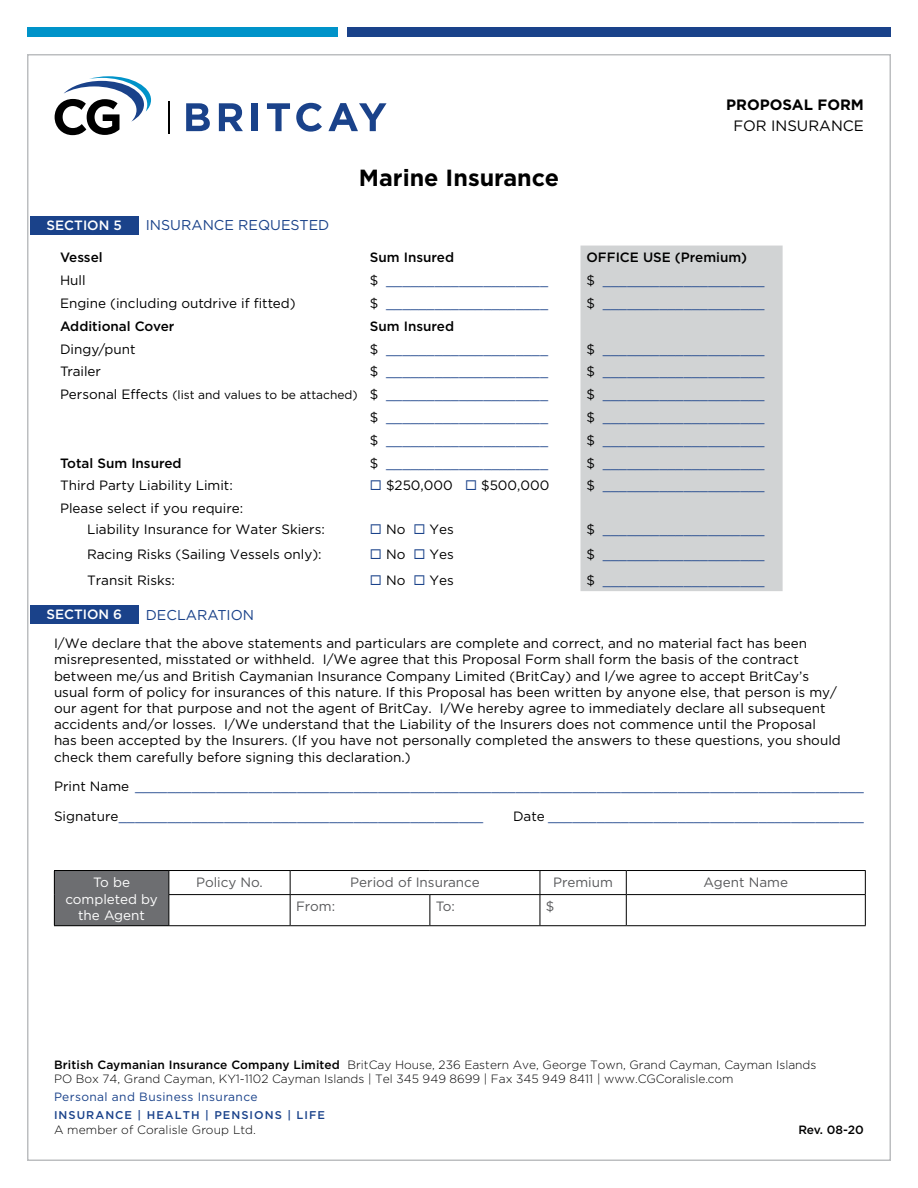
<style>
.page{position:relative;width:918px;height:1188px;background:#fff}
.page>*{position:absolute;margin:0;border:0;box-sizing:border-box;transform-origin:0 0}
.t1{font:700 23.4px "Gotham";color:#000}
.t2{font:700 15px "Gotham";color:#000}
.t3{font:15px "Gotham";color:#000}
.t4{font:14.25px "Gotham";color:#1a428a}
.t5{font:13.5px/16.2px "Gotham";color:#000}
.t6{font:13.5px/25.8px "Gotham";color:#1a428a;text-align:justify}
.t7{font:500 13.5px "Gotham";color:#000}
.t8{font:13.5px "Gotham";color:#58595b}
.t9{font:13.5px/16.2px "Gotham";color:#fff;text-align:center}
.t10{font:500 13.5px "Gotham";color:#fff}
.t11{font:300 12px/14.4px "Gotham";color:#000}
.t12{font:12px "Gotham";color:#000}
.t13{font:12px "Gotham";letter-spacing:.03em;color:#1a428a}
.t14{font:500 12px "Gotham";letter-spacing:-.005em;color:#000}
.t15{font:500 11.25px "Gotham";letter-spacing:.09em;color:#1a428a}
.s1{color:#000}
.s2{font-size:13.5px}
.s3{font-size:13.5px;color:#1a428a}
.s4{color:#1a428a}
.s5{font-weight:500}
</style>
<div class="page">
<div style="left:27px;top:27px;width:311px;height:10px;background:#0093c9"></div>
<div style="left:347px;top:27px;width:544px;height:10px;background:#1a428a"></div>
<hr style="left:168px;top:101px;width:1px;height:32px;background:#000">
<svg style="left:55px;top:76px;width:96px;height:59px"></svg>
<svg style="left:186px;top:103px;width:24px;height:28px"></svg>
<svg style="left:219px;top:103px;width:24px;height:28px"></svg>
<div style="left:252px;top:103px;width:6px;height:28px;background:#1a428a"></div>
<svg style="left:267px;top:103px;width:23px;height:28px"></svg>
<svg style="left:296px;top:103px;width:26px;height:29px"></svg>
<svg style="left:328px;top:103px;width:59px;height:28px"></svg>
<div style="left:580px;top:246px;width:203px;height:345px;background:#d1d3d4"></div>
<div style="left:54px;top:871px;width:115px;height:55px;background:#6d6e71"></div>
<svg style="left:54px;top:871px;width:1px;height:24px"></svg>
<hr style="left:54px;top:895px;width:1px;height:30px;background:#000">
<hr style="left:54px;top:870px;width:115px;height:1px;background:#000">
<hr style="left:169px;top:870px;width:121px;height:1px;background:#000">
<hr style="left:290px;top:870px;width:140px;height:1px;background:#000">
<hr style="left:430px;top:870px;width:110px;height:1px;background:#000">
<hr style="left:540px;top:870px;width:86px;height:1px;background:#000">
<hr style="left:626px;top:870px;width:240px;height:1px;background:#000">
<svg style="left:168px;top:871px;width:698px;height:54px"></svg>
<hr style="left:54px;top:925px;width:115px;height:1px;background:#000">
<hr style="left:168px;top:895px;width:1px;height:30px;background:#000">
<hr style="left:168px;top:894px;width:122px;height:1px;background:#000">
<hr style="left:290px;top:894px;width:140px;height:1px;background:#000">
<hr style="left:430px;top:894px;width:110px;height:1px;background:#000">
<hr style="left:540px;top:894px;width:86px;height:1px;background:#000">
<hr style="left:626px;top:894px;width:240px;height:1px;background:#000">
<hr style="left:290px;top:895px;width:1px;height:30px;background:#000">
<hr style="left:430px;top:895px;width:1px;height:30px;background:#000">
<hr style="left:540px;top:895px;width:1px;height:30px;background:#000">
<hr style="left:626px;top:895px;width:1px;height:30px;background:#000">
<hr style="left:865px;top:895px;width:1px;height:30px;background:#000">
<hr style="left:169px;top:925px;width:121px;height:1px;background:#000">
<hr style="left:290px;top:925px;width:140px;height:1px;background:#000">
<hr style="left:430px;top:925px;width:110px;height:1px;background:#000">
<hr style="left:540px;top:925px;width:86px;height:1px;background:#000">
<hr style="left:626px;top:925px;width:240px;height:1px;background:#000">
<div style="left:30px;top:216px;width:109px;height:18px;background:#1a428a"></div>
<div style="left:30px;top:605px;width:109px;height:18px;background:#1a428a"></div>
<p class="t10" style="left:47px;top:216px;width:77px">SECTION 5</p>
<p class="t4" style="left:146px;top:217px;width:185px">INSURANCE REQUESTED</p>
<h1 class="t1" style="left:359px;top:162px;width:202px">Marine Insurance</h1>
<p class="t2" style="left:726px;top:94px;width:139px">PROPOSAL FORM</p>
<p class="t3" style="left:733px;top:117px;width:132px">FOR INSURANCE</p>
<p class="t7" style="left:60px;top:249px;width:44px">Vessel</p>
<p class="t7" style="left:370px;top:249px;width:86px">Sum Insured</p>
<p class="t7" style="left:586px;top:249px;width:162px">OFFICE USE (Premium)</p>
<p class="t5" style="left:60px;top:272px;width:27px">Hull</p>
<p class="t6" style="left:370px;top:267px;width:180px"><span class="s1">$</span> ____________________</p>
<p class="t6" style="left:586px;top:267px;width:180px"><span class="s1">$</span> ____________________</p>
<p class="t5" style="left:60px;top:295px;width:237px">Engine (including outdrive if fitted)</p>
<p class="t6" style="left:370px;top:290px;width:180px"><span class="s1">$</span> ____________________</p>
<p class="t6" style="left:586px;top:290px;width:180px"><span class="s1">$</span> ____________________</p>
<p class="t7" style="left:60px;top:317px;width:116px">Additional Cover</p>
<p class="t7" style="left:370px;top:317px;width:86px">Sum Insured</p>
<p class="t5" style="left:60px;top:340px;width:77px">Dingy/punt</p>
<p class="t6" style="left:370px;top:336px;width:180px"><span class="s1">$</span> ____________________</p>
<p class="t6" style="left:586px;top:336px;width:180px"><span class="s1">$</span> ____________________</p>
<p class="t5" style="left:60px;top:363px;width:43px">Trailer</p>
<p class="t6" style="left:370px;top:358px;width:180px"><span class="s1">$</span> ____________________</p>
<p class="t6" style="left:586px;top:358px;width:180px"><span class="s1">$</span> ____________________</p>
<p class="t12" style="left:60px;top:388px;width:490px"><span class="s2">Personal Effects</span> (list and values to be attached) <span class="s2">$</span> <span class="s3">____________________</span></p>
<p class="t6" style="left:586px;top:381px;width:180px"><span class="s1">$</span> ____________________</p>
<p class="t6" style="left:370px;top:404px;width:180px"><span class="s1">$</span> ____________________</p>
<p class="t6" style="left:587px;top:404px;width:180px"><span class="s1">$</span> ____________________</p>
<p class="t6" style="left:370px;top:427px;width:180px"><span class="s1">$</span> ____________________</p>
<p class="t6" style="left:587px;top:427px;width:180px"><span class="s1">$</span> ____________________</p>
<p class="t7" style="left:60px;top:454px;width:123px">Total Sum Insured</p>
<p class="t6" style="left:370px;top:450px;width:180px"><span class="s1">$</span> ____________________</p>
<p class="t6" style="left:587px;top:450px;width:180px"><span class="s1">$</span> ____________________</p>
<p class="t5" style="left:60px;top:477px;width:174px">Third Party Liability Limit:</p>
<p class="t5" style="left:370px;top:477px;width:181px"><span class="s4">◻</span> $250,000 <span class="s4">◻</span> $500,000</p>
<p class="t6" style="left:587px;top:472px;width:180px"><span class="s1">$</span> ____________________</p>
<p class="t5" style="left:87px;top:498px;width:239px;line-height:20.4px;text-indent:-27px">Please select if you require:<br>Liability Insurance for Water Skiers:</p>
<p class="t5" style="left:87px;top:541px;width:236px;line-height:25.8px">Racing Risks (Sailing Vessels only):<br>Transit Risks:</p>
<p class="t6" style="left:587px;top:516px;width:180px"><span class="s1">$</span> ____________________ <span class="s1">$</span> ____________________ <span class="s1">$</span> ____________________</p>
<p class="t5" style="left:370px;top:520px;width:86px"><span class="s4">◻</span> No <span class="s4">◻</span> Yes</p>
<p class="t5" style="left:370px;top:546px;width:86px"><span class="s4">◻</span> No <span class="s4">◻</span> Yes</p>
<p class="t5" style="left:370px;top:572px;width:86px"><span class="s4">◻</span> No <span class="s4">◻</span> Yes</p>
<p class="t10" style="left:46px;top:605px;width:77px">SECTION 6</p>
<p class="t4" style="left:146px;top:607px;width:110px">DECLARATION</p>
<p class="t5" style="left:54px;top:635px;width:788px">I/We declare that the above statements and particulars are complete and correct, and no material fact has been misrepresented, misstated or withheld. I/We agree that this Proposal Form shall form the basis of the contract between me/us and British Caymanian Insurance Company Limited (BritCay) and I/we agree to accept BritCay’s usual form of policy for insurances of this nature. If this Proposal has been written by anyone else, that person is my/ our agent for that purpose and not the agent of BritCay. I/We hereby agree to immediately declare all subsequent accidents and/or losses. I/We understand that the Liability of the Insurers does not commence until the Proposal has been accepted by the Insurers. (If you have not personally completed the answers to these questions, you should check them carefully before signing this declaration.)</p>
<p class="t6" style="left:54px;top:773px;width:811px"><span class="s1">Print Name</span> __________________________________________________________________________________________</p>
<p class="t6" style="left:54px;top:803px;width:431px"><span class="s1">Signature</span>_____________________________________________</p>
<p class="t6" style="left:513px;top:803px;width:352px"><span class="s1">Date</span> _______________________________________</p>
<p class="t9" style="left:65px;top:874px;width:94px">To be completed by the Agent</p>
<p class="t8" style="left:196px;top:875px;width:68px">Policy No.</p>
<p class="t8" style="left:350px;top:875px;width:131px">Period of Insurance</p>
<p class="t8" style="left:553px;top:875px;width:61px">Premium</p>
<p class="t8" style="left:704px;top:875px;width:86px">Agent Name</p>
<p class="t8" style="left:296px;top:899px;width:41px">From:</p>
<p class="t8" style="left:436px;top:899px;width:21px">To:</p>
<p class="t8" style="left:546px;top:899px;width:10px">$</p>
<p class="t11" style="left:54px;top:1057px;width:764px"><span class="s5">British Caymanian Insurance Company Limited</span> BritCay House, 236 Eastern Ave, George Town, Grand Cayman, Cayman Islands<br>PO Box 74, Grand Cayman, KY1-1102 Cayman Islands | Tel 345 949 8699 | Fax 345 949 8411 | www.CGCoralisle.com</p>
<p class="t13" style="left:54px;top:1090px;width:205px">Personal and Business Insurance</p>
<p class="t15" style="left:54px;top:1108px;width:273px">INSURANCE | HEALTH | PENSIONS | LIFE</p>
<p class="t11" style="left:54px;top:1122px;width:203px">A member of Coralisle Group Ltd.</p>
<p class="t14" style="left:798px;top:1122px;width:67px">Rev. 08-20</p>
</div>
